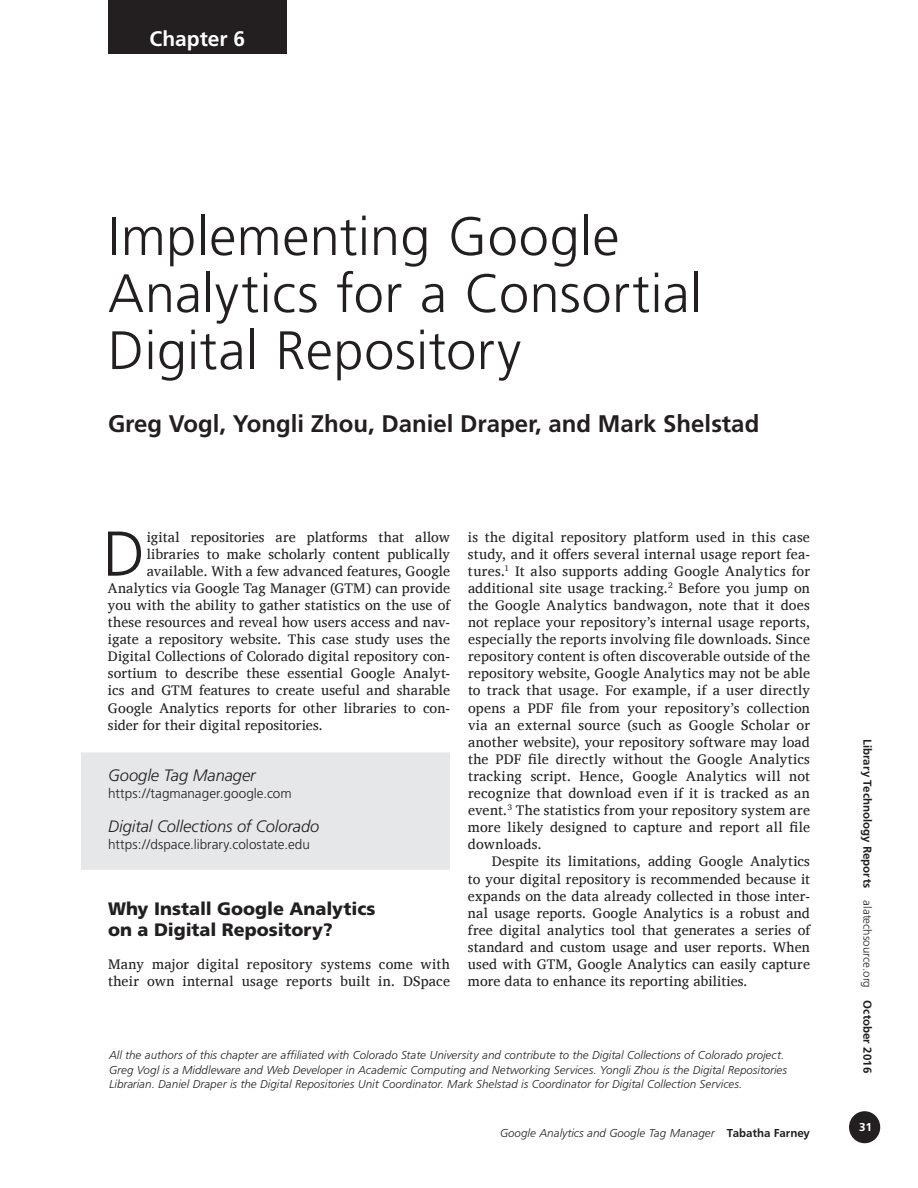
<style>
.page{position:relative;width:918px;height:1188px;background:#fff}
.page>*{position:absolute;margin:0;border:0;box-sizing:border-box;transform-origin:0 0}
.t1{font:300 63.3px "Frutiger";color:#231f20}
.t2{font:300 54px/57px "Frutiger";letter-spacing:.01em;color:#231f20}
.t3{font:700 24px "Frutiger";color:#231f20}
.t4{font:700 21px "Frutiger";color:#fff}
.t5{font:900 18px/21px "Frutiger";letter-spacing:-.005em;color:#231f20}
.t6{font:italic 300 16.5px "Frutiger";letter-spacing:-.005em;color:#231f20}
.t7{font:14.25px/17.1px "Charis SIL";letter-spacing:.01em;color:#231f20;text-align:justify}
.t8{font:300 13.5px "Frutiger";letter-spacing:.005em;color:#231f20}
.t9{font:12px/14.4px "Frugal Sans Light Italic DTC";color:#231f20}
.t10{font:12px "Frugal Sans Bold DTC";color:#231f20}
.t11{font:12px "Frugal Sans Bold DTC";color:#fff}
.s1{font-family:"Frugal Sans Bold DTC"}
.s2{font-family:"Frugal Sans Light DTC"}
</style>
<div class="page">
<div style="left:108px;top:0;width:179px;height:54px;background:#231f20"></div>
<div style="left:850px;top:1112px;width:29px;height:31px;background:#231f20;border-radius:50%"></div>
<div style="left:849px;top:1111px;width:31px;height:32px;border:2px solid #231f20;border-radius:50%"></div>
<div style="left:81px;top:752px;width:369px;height:66px;background:#e6e7e9"></div>
<div style="left:81px;top:804px;width:369px;height:66px;background:#e6e7e9"></div>
<h3 class="t4" style="left:150px;top:26px;width:97px">Chapter 6</h3>
<h2 class="t2" style="left:108px;top:209px;width:595px">Implementing Google<br>Analytics for a Consortial<br>Digital Repository</h2>
<h3 class="t3" style="left:108px;top:410px;width:653px">Greg Vogl, Yongli Zhou, Daniel Draper, and Mark Shelstad</h3>
<h1 class="t1" style="left:103px;top:518px;width:44px">D</h1>
<p class="t7" style="left:147px;top:528px;width:305px">igital repositories are platforms that allow</p>
<p class="t7" style="left:147px;top:545px;width:305px">libraries to make scholarly content publically</p>
<p class="t7" style="left:147px;top:562px;width:305px">available. With a few advanced features, Google</p>
<p class="t7" style="left:108px;top:579px;width:344px">Analytics via Google Tag Manager (GTM) can provide</p>
<p class="t7" style="left:108px;top:596px;width:343px">you with the ability to gather statistics on the use of</p>
<p class="t7" style="left:108px;top:614px;width:344px">these resources and reveal how users access and nav-</p>
<p class="t7" style="left:108px;top:631px;width:344px">igate a repository website. This case study uses the</p>
<p class="t7" style="left:108px;top:648px;width:343px">Digital Collections of Colorado digital repository con-</p>
<p class="t7" style="left:108px;top:665px;width:343px">sortium to describe these essential Google Analyt-</p>
<p class="t7" style="left:108px;top:682px;width:344px">ics and GTM features to create useful and sharable</p>
<p class="t7" style="left:108px;top:699px;width:343px">Google Analytics reports for other libraries to con-</p>
<p class="t7" style="left:108px;top:716px;width:216px">sider for their digital repositories.</p>
<p class="t6" style="left:108px;top:766px;width:149px">Google Tag Manager</p>
<p class="t8" style="left:108px;top:786px;width:185px">https://tagmanager.google.com</p>
<p class="t6" style="left:108px;top:817px;width:213px">Digital Collections of Colorado</p>
<p class="t8" style="left:108px;top:837px;width:203px">https://dspace.library.colostate.edu</p>
<p class="t5" style="left:108px;top:898px;width:269px">Why Install Google Analytics on a Digital Repository?</p>
<p class="t7" style="left:108px;top:956px;width:344px">Many major digital repository systems come with their own internal usage reports built in. DSpace</p>
<p class="t7" style="left:468px;top:528px;width:344px">is the digital repository platform used in this case study, and it offers several internal usage report fea&shy;tures.<sup>1</sup> It also supports adding Google Analytics for additional site usage tracking.<sup>2</sup> Before you jump on the Google Analytics bandwagon, note that it does not replace your repository’s internal usage reports, especially the reports involving file downloads. Since repository content is often discoverable outside of the repository website, Google Analytics may not be able to track that usage. For example, if a user directly opens a PDF file from your repository’s collection via an external source (such as Google Scholar or another website), your repository software may load the PDF file directly without the Google Analytics tracking script. Hence, Google Analytics will not recognize that download even if it is tracked as an event.<sup>3</sup> The statistics from your repository system are more likely designed to capture and report all file downloads.</p>
<p class="t7" style="left:468px;top:853px;width:344px;text-indent:24px">Despite its limitations, adding Google Analytics to your digital repository is recommended because it expands on the data already collected in those inter&shy;nal usage reports. Google Analytics is a robust and free digital analytics tool that generates a series of standard and custom usage and user reports. When used with GTM, Google Analytics can easily capture more data to enhance its reporting abilities.</p>
<p class="t9" style="left:109px;top:1048px;width:680px">All the authors of this chapter are affiliated with Colorado State University and contribute to the Digital Collections of Colorado project.<br>Greg Vogl is a Middleware and Web Developer in Academic Computing and Networking Services. Yongli Zhou is the Digital Repositories<br>Librarian. Daniel Draper is the Digital Repositories Unit Coordinator. Mark Shelstad is Coordinator for Digital Collection Services.</p>
<p class="t9" style="left:500px;top:1126px;width:311px">Google Analytics and Google Tag Manager <span class="s1">Tabatha Farney</span></p>
<p class="t10" style="left:874px;top:739px;width:336px;rotate:90deg">Library Technology Reports <span class="s2">alatechsource.org</span> October 2016</p>
<p class="t11" style="left:859px;top:1120px;width:14px">31</p>
</div>
